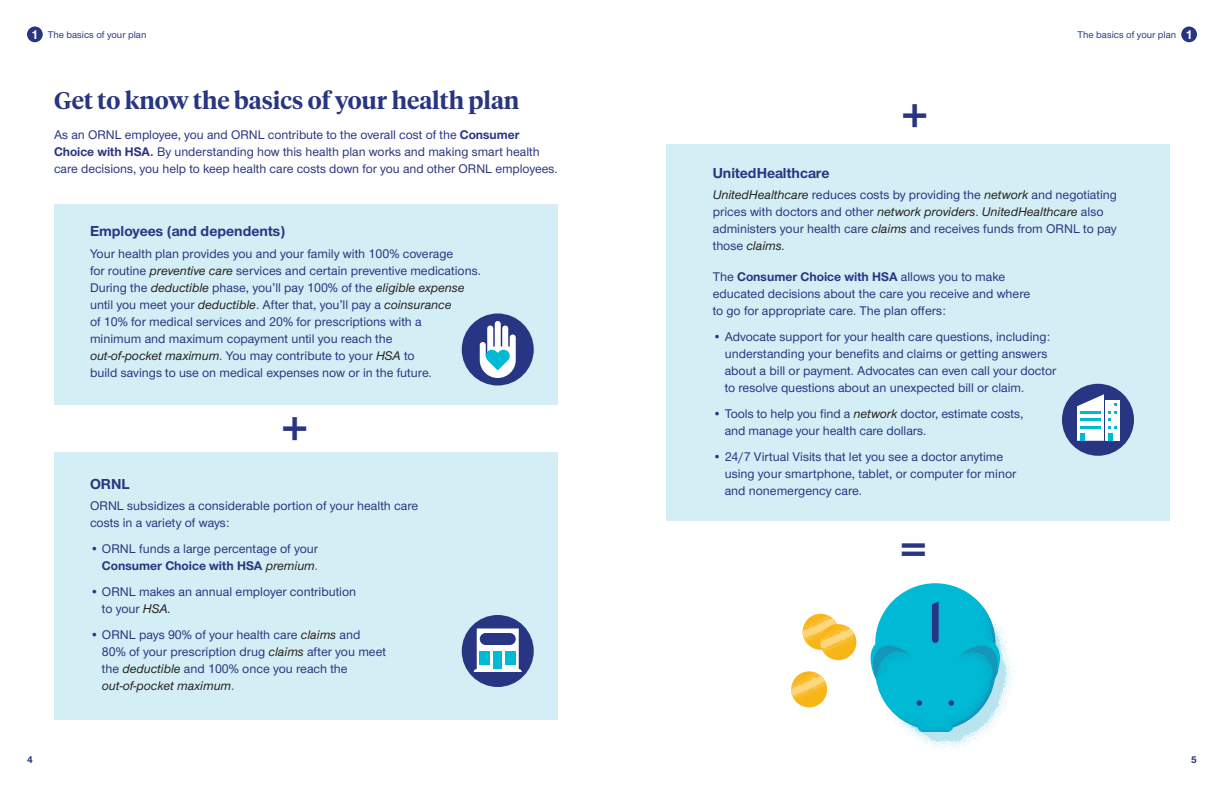
<style>
.page{position:relative;width:1224px;height:792px;background:#fff}
.page>*{position:absolute;margin:0;border:0;box-sizing:border-box;transform-origin:0 0}
.Body_Copy{font:700 50px "UHC Sans";color:#283582}
.Page_Headline_Serif{font:600 24px "UHC Serif Headline";color:#283582}
.Subhead{font:700 15px "UHC Sans";color:#283582}
.Body_Copy-2{font:500 13px/17px "UHC Sans";color:#283582}
.t1{font:500 10px "UHC Sans";color:#283582}
.t2{font:700 10px "UHC Sans";color:#283582}
.s1{font-weight:700;font-size:12.9px;color:#fff}
.s2{font-weight:700}
.s3{font-style:italic;color:#231f20}
</style>
<div class="page">
<div style="left:820px;top:624px;width:36px;height:36px;background:#f7b518;border-radius:50%"></div>
<svg style="left:803px;top:614px;width:53px;height:41px"></svg>
<div style="left:791px;top:671px;width:36px;height:36px;background:#f7b518;border-radius:50%"></div>
<svg style="left:791px;top:672px;width:36px;height:30px"></svg>
<svg style="left:871px;top:583px;width:143px;height:168px"></svg>
<div style="left:54px;top:452px;width:504px;height:268px;background:#d4eef5"></div>
<div style="left:54px;top:204px;width:504px;height:201px;background:#d4eef5"></div>
<div style="left:666px;top:144px;width:504px;height:376px;background:#d4eef5"></div>
<div style="left:462px;top:615px;width:72px;height:72px;background:#283582;border-radius:50%"></div>
<svg style="left:474px;top:628px;width:48px;height:44px"></svg>
<div style="left:493px;top:651px;width:9px;height:18px;background:#00b9d4"></div>
<div style="left:480px;top:651px;width:10px;height:13px;background:#00b9d4"></div>
<div style="left:505px;top:651px;width:11px;height:13px;background:#00b9d4"></div>
<div style="left:1062px;top:384px;width:72px;height:72px;background:#283582;border-radius:50%"></div>
<div style="left:1106px;top:400px;width:14px;height:41px;background:#fff"></div>
<svg style="left:1077px;top:394px;width:40px;height:47px"></svg>
<div style="left:462px;top:314px;width:72px;height:72px;background:#283582;border-radius:50%"></div>
<svg style="left:480px;top:321px;width:36px;height:57px"></svg>
<div style="left:27px;top:26px;width:16px;height:16px;background:#283582;border-radius:50%"></div>
<div style="left:1181px;top:26px;width:16px;height:16px;background:#283582;border-radius:50%"></div>
<p class="t1" style="left:31px;top:28px;width:117px"><span class="s1">1</span> The basics of your plan</p>
<p class="t1" style="left:1078px;top:28px;width:117px">The basics of your plan <span class="s1">1</span></p>
<p class="Page_Headline_Serif" style="left:54px;top:84px;width:467px">Get to know the basics of your health plan</p>
<p class="Body_Copy-2" style="left:54px;top:126px;width:505px">As an ORNL employee, you and ORNL contribute to the overall cost of the <span class="s2">Consumer<br>Choice with HSA.</span> By understanding how this health plan works and making smart health care decisions, you help to keep health care costs down for you and other ORNL employees.</p>
<p class="Subhead" style="left:90px;top:221px;width:197px">Employees (and dependents)</p>
<p class="Body_Copy-2" style="left:90px;top:244px;width:392px">Your health plan provides you and your family with 100% coverage<br>for routine <span class="s3">preventive care</span> services and certain preventive medications.<br>During the <span class="s3">deductible</span> phase, you’ll pay 100% of the <span class="s3">eligible expense </span>until you meet your <span class="s3">deductible</span>. After that, you’ll pay a <span class="s3">coinsurance<br></span>of 10% for medical services and 20% for prescriptions with a<br>minimum and maximum copayment until you reach the<br><span class="s3">out-of-pocket maximum</span>. You may contribute to your <span class="s3">HSA</span> to<br>build savings to use on medical expenses now or in the future.</p>
<p class="Body_Copy" style="left:281px;top:395px;width:29px">+</p>
<p class="Subhead" style="left:90px;top:474px;width:41px">ORNL</p>
<p class="Body_Copy-2" style="left:90px;top:497px;width:330px">ORNL subsidizes a considerable portion of your health care costs in a variety of ways:</p>
<p class="Body_Copy-2" style="left:90px;top:540px;width:230px;text-align:right">• ORNL funds a large percentage of your<br><span class="s2">Consumer Choice with HSA</span> <span class="s3">premium</span>.</p>
<p class="Body_Copy-2" style="left:102px;top:583px;width:256px;text-indent:-12px">• ORNL makes an annual employer contribution to your <span class="s3">HSA.</span></p>
<p class="Body_Copy-2" style="left:102px;top:626px;width:286px;text-indent:-12px">• ORNL pays 90% of your health care <span class="s3">claims</span> and 80% of your prescription drug <span class="s3">claims</span> after you meet the <span class="s3">deductible</span> and 100% once you reach the <span class="s3">out-of-pocket maximum</span>.</p>
<p class="Body_Copy" style="left:901px;top:82px;width:29px">+</p>
<p class="Subhead" style="left:713px;top:163px;width:118px">UnitedHealthcare</p>
<p class="Body_Copy-2" style="left:713px;top:186px;width:406px"><span class="s3">UnitedHealthcare</span> reduces costs by providing the <span class="s3">network</span> and negotiating prices with doctors and other <span class="s3">network providers</span>. <span class="s3">UnitedHealthcare</span> also administers your health care <span class="s3">claims</span> and receives funds from ORNL to pay those <span class="s3">claims.</span></p>
<p class="Body_Copy-2" style="left:713px;top:267px;width:319px">The <span class="s2">Consumer Choice with HSA</span> allows you to make educated decisions about the care you receive and where to go for appropriate care. The plan offers:</p>
<p class="Body_Copy-2" style="left:725px;top:327px;width:333px;text-indent:-12px">• Advocate support for your health care questions, including: understanding your benefits and claims or getting answers about a bill or payment. Advocates can even call your doctor to resolve questions about an unexpected bill or claim.</p>
<p class="Body_Copy-2" style="left:725px;top:404px;width:300px;text-indent:-12px">• Tools to help you find a <span class="s3">network</span> doctor, estimate costs, and manage your health care dollars.</p>
<p class="Body_Copy-2" style="left:725px;top:447px;width:293px;text-indent:-12px">• 24/7 Virtual Visits that let you see a doctor anytime using your smartphone, tablet, or computer for minor and nonemergency care.</p>
<p class="Body_Copy" style="left:899px;top:515px;width:29px">=</p>
<p class="t2" style="left:27px;top:753px;width:7px">4</p>
<p class="t2" style="left:1191px;top:753px;width:7px">5</p>
</div>
